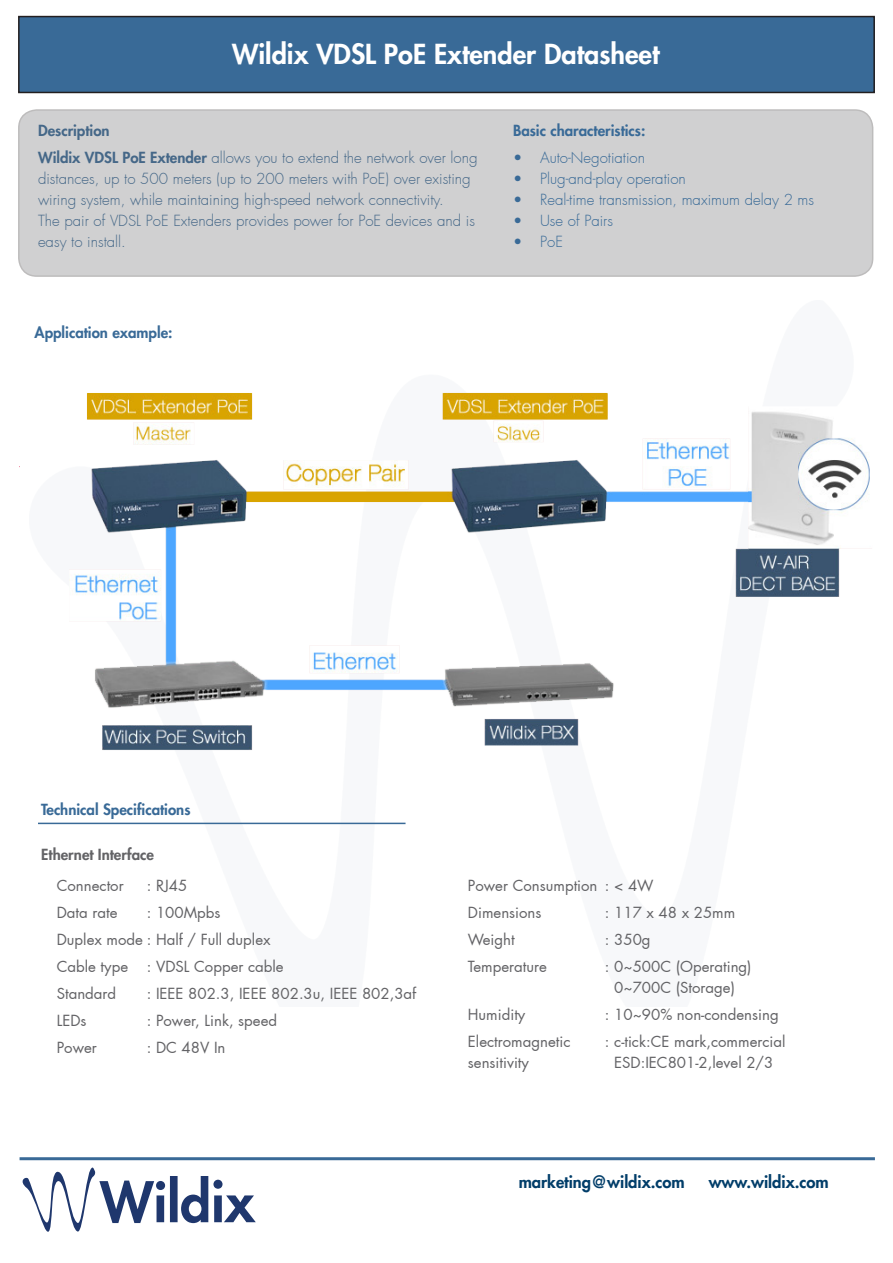
<style>
.page{position:relative;width:893px;height:1263px;background:#fff}
.page>*{position:absolute;margin:0;border:0;box-sizing:border-box;transform-origin:0 0}
.t1{font:800 27px "Futura";color:#fff}
.t2{font:800 16.5px "Futura";color:#003d69}
.t3{font:15px "Futura";color:#636366}
.t4{font:300 15px/21px "Futura";color:#396a97}
.t5{font:800 15px "Futura";color:#396a97}
.t6{font:800 15px "Futura";color:#636366}
.s1{font-weight:800}
</style>
<div class="page">
<svg style="left:22px;top:1167px;width:234px;height:65px"></svg>
<div style="left:19px;top:17px;width:855px;height:75px;background:#396a97"></div>
<div style="left:18px;top:16px;width:857px;height:77px;border:2px solid #231f20"></div>
<div style="left:19px;top:110px;width:854px;height:166px;background:#d0d0d1;border-radius:18px"></div>
<div style="left:18px;top:109px;width:855px;height:168px;border:2px solid #231f20;border-radius:18px"></div>
<hr style="left:20px;top:1157px;width:855px;height:3px;background:#396a97">
<img style="left:69px;top:392px;width:801px;height:359px">
<hr style="left:38px;top:823px;width:368px;height:1px;background:#396a97">
<p class="t1" style="left:232px;top:37px;width:429px">Wildix VDSL PoE Extender Datasheet</p>
<p class="t5" style="left:38px;top:121px;width:73px">Description</p>
<p class="t4" style="left:38px;top:147px;width:441px"><span class="s1">Wildix VDSL PoE Extender</span> allows you to extend the network over long distances, up to 500 meters (up to 200 meters with PoE) over existing wiring system, while maintaining high-speed network connectivity.</p>
<p class="t4" style="left:38px;top:210px;width:438px">The pair of VDSL PoE Extenders provides power for PoE devices and is easy to install.</p>
<p class="t5" style="left:35px;top:323px;width:139px">Application example:</p>
<p class="t5" style="left:513px;top:121px;width:134px">Basic characteristics:</p>
<p class="t4" style="left:513px;top:147px;width:134px">• Auto-Negotiation</p>
<p class="t4" style="left:513px;top:168px;width:174px">• Plug-and-play operation</p>
<p class="t4" style="left:513px;top:189px;width:303px">• Real-time transmission, maximum delay 2 ms</p>
<p class="t4" style="left:513px;top:210px;width:102px">• Use of Pairs</p>
<p class="t4" style="left:513px;top:231px;width:51px">• PoE</p>
<p class="t5" style="left:41px;top:800px;width:151px">Technical Specifications</p>
<p class="t6" style="left:41px;top:845px;width:114px">Ethernet Interface</p>
<p class="t3" style="left:57px;top:875px;width:69px">Connector</p>
<p class="t3" style="left:57px;top:902px;width:62px">Data rate</p>
<p class="t3" style="left:57px;top:929px;width:215px">Duplex mode : Half / Full duplex</p>
<p class="t3" style="left:57px;top:956px;width:73px">Cable type</p>
<p class="t3" style="left:57px;top:983px;width:61px">Standard</p>
<p class="t3" style="left:57px;top:1010px;width:31px">LEDs</p>
<p class="t3" style="left:57px;top:1037px;width:42px">Power</p>
<p class="t3" style="left:147px;top:875px;width:42px">: RJ45</p>
<p class="t3" style="left:147px;top:902px;width:75px">: 100Mpbs</p>
<p class="t3" style="left:147px;top:956px;width:138px">: VDSL Copper cable</p>
<p class="t3" style="left:147px;top:983px;width:271px">: IEEE 802.3, IEEE 802.3u, IEEE 802,3af</p>
<p class="t3" style="left:147px;top:1010px;width:132px">: Power, Link, speed</p>
<p class="t3" style="left:147px;top:1037px;width:80px">: DC 48V In</p>
<p class="t3" style="left:468px;top:875px;width:131px">Power Consumption</p>
<p class="t3" style="left:468px;top:902px;width:75px">Dimensions</p>
<p class="t3" style="left:468px;top:929px;width:48px">Weight</p>
<p class="t3" style="left:468px;top:956px;width:81px">Temperature</p>
<p class="t3" style="left:468px;top:1004px;width:59px">Humidity</p>
<p class="t3" style="left:468px;top:1031px;width:104px">Electromagnetic</p>
<p class="t3" style="left:468px;top:1052px;width:63px">sensitivity</p>
<p class="t3" style="left:605px;top:875px;width:50px">: &lt; 4W</p>
<p class="t3" style="left:605px;top:902px;width:132px">: 117 x 48 x 25mm</p>
<p class="t3" style="left:605px;top:929px;width:47px">: 350g</p>
<p class="t3" style="left:605px;top:956px;width:148px">: 0~500C (Operating)</p>
<p class="t3" style="left:614px;top:977px;width:122px">0~700C (Storage)</p>
<p class="t3" style="left:605px;top:1004px;width:175px">: 10~90% non-condensing</p>
<p class="t3" style="left:605px;top:1031px;width:182px">: c-tick:CE mark,commercial</p>
<p class="t3" style="left:614px;top:1052px;width:161px">ESD:IEC801-2,level 2/3</p>
<p class="t2" style="left:519px;top:1172px;width:168px">marketing@wildix.com</p>
<p class="t2" style="left:709px;top:1172px;width:122px">www.wildix.com</p>
</div>
